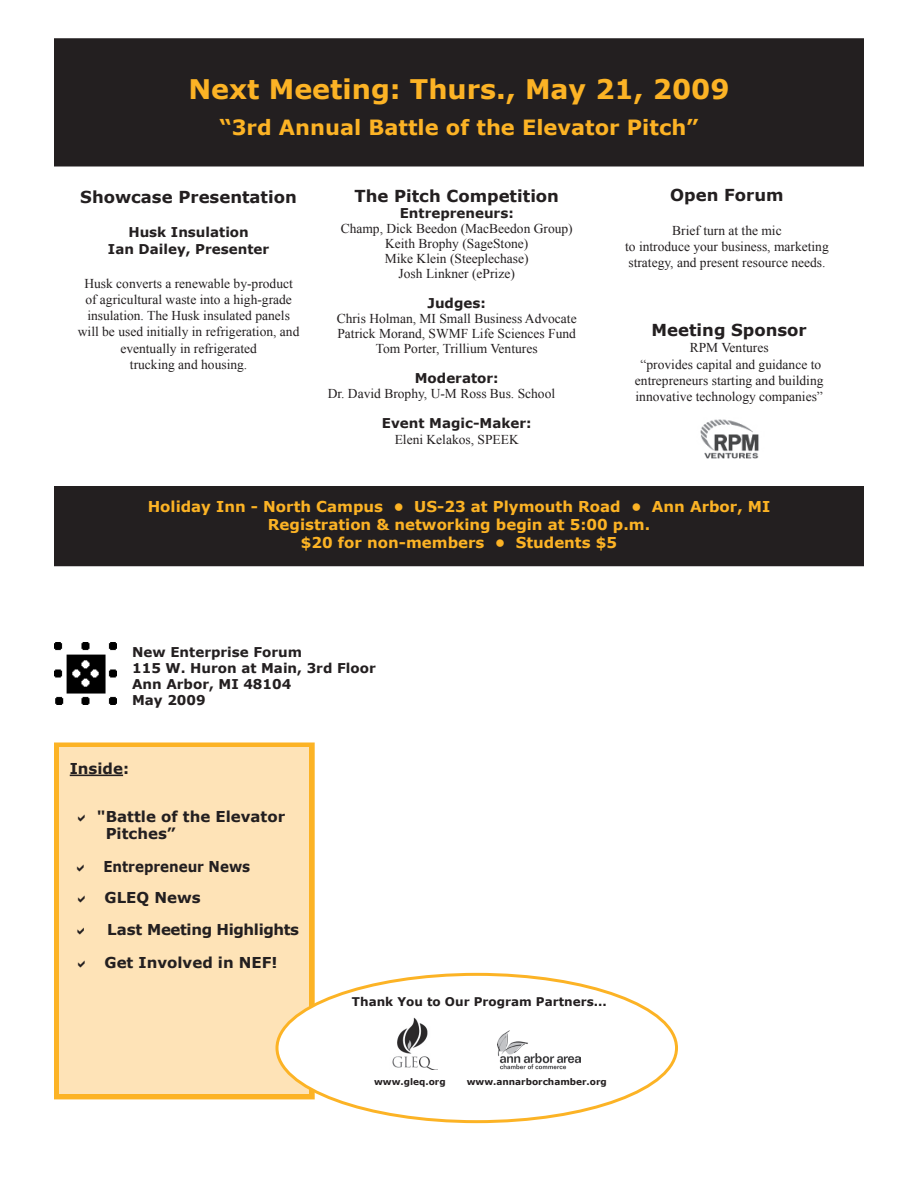
<style>
.page{position:relative;width:918px;height:1188px;background:#fff}
.page>*{position:absolute;margin:0;border:0;box-sizing:border-box;transform-origin:0 0}
.t1{font:700 27px "Verdana";color:#fcb325}
.t2{font:700 21px "Verdana";color:#fcb325}
.t3{font:700 16.5px "Verdana";color:#231f20}
.t4{font:700 15px/18px "Verdana";color:#fcb325;text-align:center}
.t5{font:700 15px/16.5px "Verdana";color:#231f20}
.t6{font:700 15px/31.5px "Verdana";color:#231f20;scale:.9 1}
.t7{font:13.5px/16.2px "Times New Roman";color:#231f20;text-align:center}
.t8{font:700 13.5px/16.2px "Verdana";color:#231f20}
.t9{font:700 12px "Verdana";color:#231f20}
.t10{font:700 9px "Verdana";color:#231f20}
</style>
<div class="page">
<div style="left:55px;top:487px;width:808px;height:79px;background:#231f20"></div>
<div style="left:54px;top:486px;width:810px;height:80px;border:2px solid #231f20"></div>
<div style="left:55px;top:39px;width:808px;height:127px;background:#231f20"></div>
<div style="left:54px;top:38px;width:810px;height:128px;border:2px solid #231f20"></div>
<img style="left:54px;top:642px;width:63px;height:63px">
<div style="left:54px;top:742px;width:261px;height:357px;border:6px solid #fcb325"></div>
<div style="left:60px;top:747px;width:249px;height:347px;background:#fee3b7"></div>
<hr style="left:70px;top:775px;width:53px;height:1px;background:#231f20">
<div style="left:277px;top:974px;width:400px;height:148px;background:#fff;border-radius:50%"></div>
<img style="left:392px;top:1017px;width:46px;height:53px">
<img style="left:498px;top:1030px;width:83px;height:40px">
<img style="left:700px;top:419px;width:59px;height:40px">
<h1 class="t1" style="left:188px;top:72px;width:543px">Next Meeting: Thurs., May 21, 2009</h1>
<h2 class="t2" style="left:219px;top:114px;width:481px">“3rd Annual Battle of the Elevator Pitch”</h2>
<p class="t3" style="left:80px;top:187px;width:218px">Showcase Presentation</p>
<p class="t8" style="left:108px;top:224px;width:163px;text-align:center">Husk Insulation<br>Ian Dailey, Presenter</p>
<p class="t7" style="left:78px;top:275px;width:223px">Husk converts a renewable by-product of agricultural waste into a high-grade insulation. The Husk insulated panels will be used initially in refrigeration, and eventually in refrigerated<br>trucking and housing.</p>
<p class="t3" style="left:354px;top:185px;width:206px">The Pitch Competition</p>
<p class="t8" style="left:400px;top:204px;width:116px">Entrepreneurs:</p>
<p class="t7" style="left:341px;top:221px;width:234px;line-height:15px">Champ, Dick Beedon (MacBeedon Group)<br>Keith Brophy (SageStone)<br>Mike Klein (Steeplechase)<br>Josh Linkner (ePrize)</p>
<p class="t8" style="left:428px;top:294px;width:60px">Judges:</p>
<p class="t7" style="left:337px;top:311px;width:241px;line-height:15px">Chris Holman, MI Small Business Advocate<br>Patrick Morand, SWMF Life Sciences Fund<br>Tom Porter, Trillium Ventures</p>
<p class="t8" style="left:415px;top:369px;width:85px">Moderator:</p>
<p class="t7" style="left:328px;top:385px;width:229px">Dr. David Brophy, U-M Ross Bus. School</p>
<p class="t8" style="left:382px;top:414px;width:151px">Event Magic-Maker:</p>
<p class="t7" style="left:395px;top:431px;width:126px">Eleni Kelakos, SPEEK</p>
<p class="t3" style="left:670px;top:184px;width:115px">Open Forum</p>
<p class="t7" style="left:625px;top:222px;width:205px">Brief turn at the mic<br>to introduce your business, marketing strategy, and present resource needs.</p>
<p class="t3" style="left:652px;top:320px;width:157px">Meeting Sponsor</p>
<p class="t7" style="left:635px;top:340px;width:190px">RPM Ventures<br>“provides capital and guidance to entrepreneurs starting and building innovative technology companies”</p>
<p class="t4" style="left:148px;top:498px;width:624px">Holiday Inn - North Campus • US-23 at Plymouth Road • Ann Arbor, MI<br>Registration &amp; networking begin at 5:00 p.m.<br>$20 for non-members • Students $5</p>
<p class="t8" style="left:132px;top:643px;width:245px">New Enterprise Forum<br>115 W. Huron at Main, 3rd Floor<br>Ann Arbor, MI 48104<br>May 2009</p>
<p class="t5" style="left:70px;top:760px;width:61px">Inside:</p>
<p class="t5" style="left:106px;top:808px;width:181px;text-indent:-9px">"Battle of the Elevator<br>Pitches”</p>
<p class="t6" style="left:103px;top:850px;width:219px">Entrepreneur News<br>GLEQ News<br>Last Meeting Highlights</p>
<p class="t5" style="left:105px;top:954px;width:175px">Get Involved in NEF!</p>
<p class="t9" style="left:352px;top:994px;width:256px">Thank You to Our Program Partners...</p>
<p class="t10" style="left:374px;top:1076px;width:73px">www.gleq.org</p>
<p class="t10" style="left:467px;top:1076px;width:142px">www.annarborchamber.org</p>
</div>
